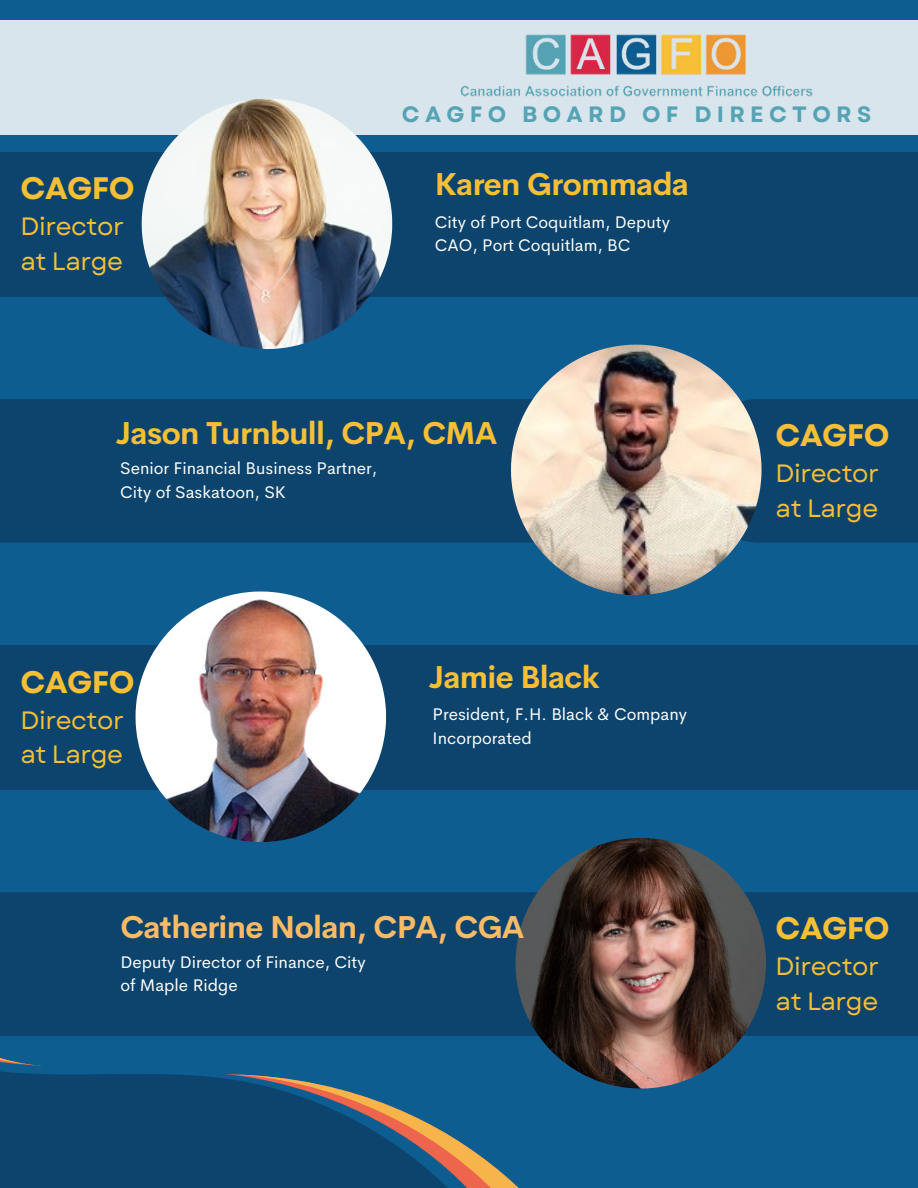
<style>
.page{position:relative;width:918px;height:1188px;background:#0e5d90}
.page>*{position:absolute;margin:0;border:0;box-sizing:border-box;transform-origin:0 0}
.t1{font:700 31.05px "Cerebri Sans";letter-spacing:-.02em;color:#f6bf35}
.t2{font:700 31.05px "Cerebri Sans";letter-spacing:-.02em;color:#faba66}
.t3{font:700 31.05px "Garet";letter-spacing:-.02em;color:#f6bf35}
.t4{font:25.05px "Garet";letter-spacing:-.02em;color:#f6bf35}
.t5{font:700 22.2px "Garet";letter-spacing:.24em;color:#55a3b4}
.t6{font:16.95px/23.7px "Cerebri Sans";color:#fefefd}
.t7{font:16.95px/23.2px "Cerebri Sans";color:#fff}
</style>
<div class="page">
<div style="left:0;top:152px;width:918px;height:144px;background:#0c446d"></div>
<div style="left:0;top:20px;width:918px;height:115px;background:#d9e5ec"></div>
<img style="left:142px;top:99px;width:250px;height:250px">
<div style="left:0;top:399px;width:511px;height:144px;background:#0c446d"></div>
<div style="left:688px;top:399px;width:230px;height:144px;background:#0c446d"></div>
<img style="left:511px;top:345px;width:251px;height:250px">
<div style="left:0;top:645px;width:918px;height:144px;background:#0c446d"></div>
<img style="left:136px;top:592px;width:250px;height:250px">
<div style="left:0;top:1071px;width:224px;height:117px;background:#0c446d"></div>
<svg style="left:224px;top:1074px;width:295px;height:114px"></svg>
<svg style="left:0;top:1058px;width:41px;height:8px"></svg>
<div style="left:0;top:892px;width:918px;height:144px;background:#0c446d"></div>
<img style="left:516px;top:838px;width:250px;height:251px">
<img style="left:460px;top:34px;width:353px;height:63px">
<p class="t3" style="left:21px;top:166px;width:115px">CAGFO</p>
<p class="t4" style="left:21px;top:208px;width:105px">Director</p>
<p class="t4" style="left:21px;top:243px;width:104px">at Large</p>
<p class="t5" style="left:402px;top:99px;width:471px">CAGFO BOARD OF DIRECTORS</p>
<p class="t1" style="left:435px;top:164px;width:256px">Karen Grommada</p>
<p class="t6" style="left:435px;top:210px;width:237px">City of Port Coquitlam, Deputy<br>CAO, Port Coquitlam, BC</p>
<p class="t1" style="left:116px;top:413px;width:383px">Jason Turnbull, CPA, CMA</p>
<p class="t6" style="left:120px;top:456px;width:258px">Senior Financial Business Partner,<br>City of Saskatoon, SK</p>
<p class="t3" style="left:21px;top:659px;width:115px">CAGFO</p>
<p class="t4" style="left:21px;top:702px;width:105px">Director</p>
<p class="t4" style="left:21px;top:737px;width:104px">at Large</p>
<p class="t1" style="left:429px;top:657px;width:172px">Jamie Black</p>
<p class="t7" style="left:433px;top:703px;width:256px">President, F.H. Black &amp; Company<br>Incorporated</p>
<p class="t2" style="left:120px;top:906px;width:406px">Catherine Nolan, CPA, CGA</p>
<p class="t7" style="left:120px;top:950px;width:247px">Deputy Director of Finance, City of Maple Ridge</p>
<p class="t3" style="left:776px;top:412px;width:115px">CAGFO</p>
<p class="t4" style="left:776px;top:455px;width:105px">Director</p>
<p class="t4" style="left:776px;top:490px;width:104px">at Large</p>
<p class="t3" style="left:776px;top:906px;width:115px">CAGFO</p>
<p class="t4" style="left:776px;top:948px;width:105px">Director</p>
<p class="t4" style="left:776px;top:983px;width:104px">at Large</p>
</div>
